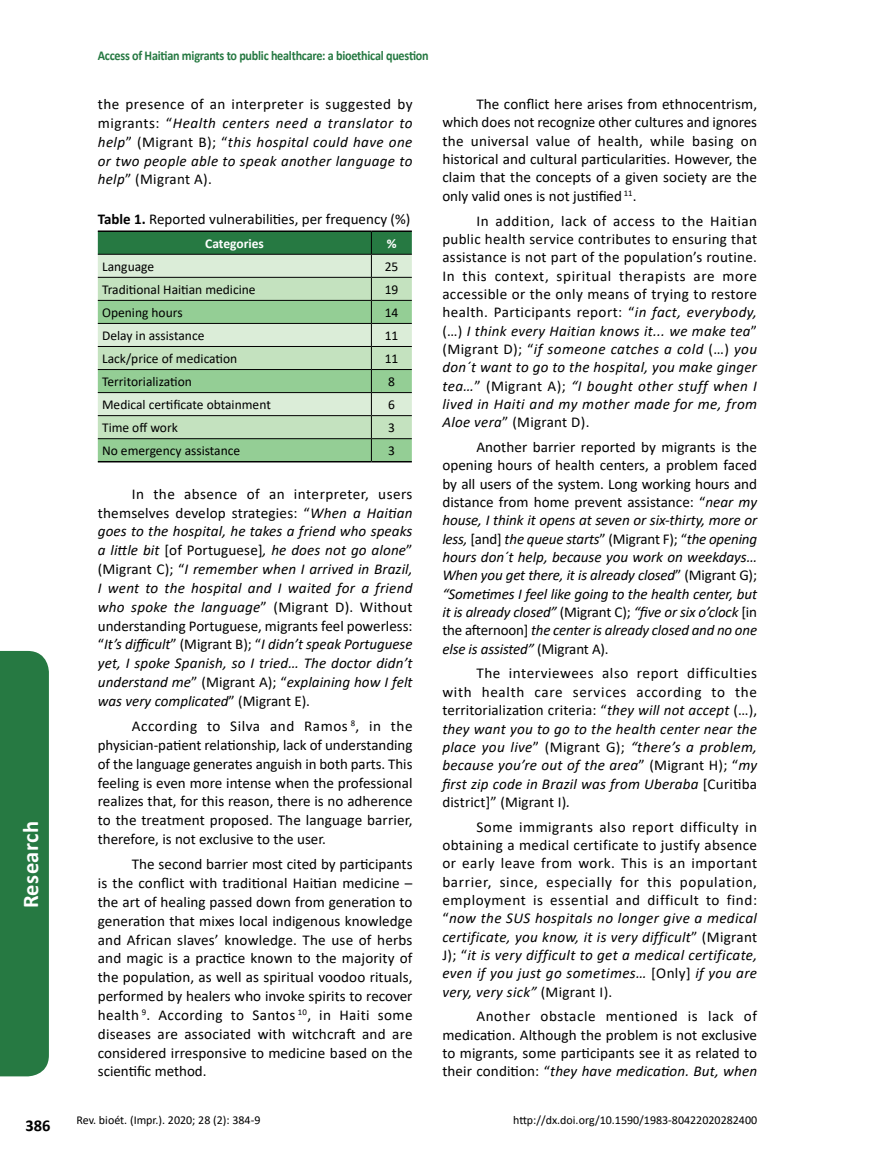
<style>
.page{position:relative;width:872px;height:1170px;background:#fff}
.page>*{position:absolute;margin:0;border:0;box-sizing:border-box;transform-origin:0 0}
.t1{font:700 22.5px "Calibri";letter-spacing:.02em;color:#fff}
.t2{font:700 16.5px "Calibri";color:#000}
.t3{font:15px/18.3px "Calibri";letter-spacing:.005em;color:#000;text-align:justify}
.t4{font:italic 15px/18.8px "Calibri";color:#000;text-align:justify}
.t5{font:13.5px "Calibri";color:#000}
.t6{font:700 13.5px "Calibri";letter-spacing:-.02em;color:#267942;scale:.9 1}
.t7{font:700 13.5px "Calibri";color:#fff}
.t8{font:12px "Calibri";color:#000}
.s1{font-style:normal}
.s2{font-weight:700}
.s3{font-style:italic}
</style>
<div class="page">
<svg style="left:98px;top:232px;width:314px;height:229px;background:#a5cba6"></svg>
<hr style="left:98px;top:230px;width:273px;height:2px;background:#000">
<hr style="left:371px;top:230px;width:41px;height:2px;background:#000">
<hr style="left:98px;top:461px;width:273px;height:1px;background:#000">
<hr style="left:371px;top:461px;width:41px;height:1px;background:#000">
<div style="left:0;top:651px;width:49px;height:425px;background:#267942"></div>
<h1 class="t1" style="left:15px;top:908px;width:89px;rotate:-90deg">Research</h1>
<p class="t6" style="left:98px;top:46px;width:369px">Access of Haitian migrants to public healthcare: a bioethical question</p>
<p class="t4" style="left:98px;top:94px;width:316px"><span class="s1">the presence of an interpreter is suggested by migrants: “</span>Health centers need a translator to help<span class="s1">” (Migrant B); “</span>this hospital could have one or two people able to speak another language to help<span class="s1">” (Migrant A).</span></p>
<p class="t3" style="left:98px;top:209px;width:314px"><span class="s2">Table 1.</span> Reported vulnerabilities, per frequency (%)</p>
<p class="t7" style="left:205px;top:234px;width:60px">Categories</p>
<p class="t7" style="left:387px;top:234px;width:11px">%</p>
<p class="t5" style="left:102px;top:257px;width:54px">Language</p>
<p class="t5" style="left:385px;top:257px;width:15px">25</p>
<p class="t5" style="left:102px;top:280px;width:155px">Traditional Haitian medicine</p>
<p class="t5" style="left:385px;top:280px;width:15px">19</p>
<p class="t5" style="left:102px;top:303px;width:82px">Opening hours</p>
<p class="t5" style="left:385px;top:303px;width:15px">14</p>
<p class="t5" style="left:102px;top:326px;width:104px">Delay in assistance</p>
<p class="t5" style="left:385px;top:326px;width:15px">11</p>
<p class="t5" style="left:102px;top:349px;width:137px">Lack/price of medication</p>
<p class="t5" style="left:385px;top:349px;width:15px">11</p>
<p class="t5" style="left:102px;top:372px;width:91px">Territorialization</p>
<p class="t5" style="left:388px;top:372px;width:8px">8</p>
<p class="t5" style="left:102px;top:395px;width:170px">Medical certificate obtainment</p>
<p class="t5" style="left:388px;top:395px;width:8px">6</p>
<p class="t5" style="left:102px;top:418px;width:77px">Time off work</p>
<p class="t5" style="left:388px;top:418px;width:8px">3</p>
<p class="t5" style="left:102px;top:441px;width:140px">No emergency assistance</p>
<p class="t5" style="left:388px;top:441px;width:8px">3</p>
<p class="t4" style="left:98px;top:483px;width:316px;text-indent:34px"><span class="s1">In the absence of an interpreter, users themselves develop strategies: “</span>When a Haitian goes to the hospital, he takes a friend who speaks a little bit <span class="s1">[of Portuguese]</span>, he does not go alone<span class="s1">” (Migrant C); “</span>I remember when I arrived in Brazil, I went to the hospital and I waited for a friend who spoke the language<span class="s1">” (Migrant D). Without understanding Portuguese, migrants feel powerless: “</span>It’s difficult<span class="s1">” (Migrant B); “</span>I didn’t speak Portuguese yet, I spoke Spanish, so I tried… The doctor didn’t understand me<span class="s1">” (Migrant A); “</span>explaining how I felt was very complicated<span class="s1">” (Migrant E).</span></p>
<p class="t3" style="left:98px;top:716px;width:316px;line-height:18.8px;text-indent:34px">According to Silva and Ramos <sup>8</sup>, in the physician-patient relationship, lack of understanding of the language generates anguish in both parts. This feeling is even more intense when the professional realizes that, for this reason, there is no adherence to the treatment proposed. The language barrier, therefore, is not exclusive to the user.</p>
<p class="t3" style="left:98px;top:854px;width:316px;line-height:18.8px;text-indent:34px">The second barrier most cited by participants is the conflict with traditional Haitian medicine – the art of healing passed down from generation to generation that mixes local indigenous knowledge and African slaves’ knowledge. The use of herbs and magic is a practice known to the majority of the population, as well as spiritual voodoo rituals, performed by healers who invoke spirits to recover health <sup>9</sup>. According to Santos <sup>10</sup>, in Haiti some diseases are associated with witchcraft and are considered irresponsive to medicine based on the scientific method.</p>
<p class="t2" style="left:26px;top:1113px;width:27px">386</p>
<p class="t8" style="left:77px;top:1111px;width:185px">Rev. bioét. (Impr.). 2020; 28 (2): 384-9</p>
<p class="t3" style="left:442px;top:95px;width:316px;text-indent:34px">The conflict here arises from ethnocentrism, which does not recognize other cultures and ignores the universal value of health, while basing on historical and cultural particularities. However, the claim that the concepts of a given society are the only valid ones is not justified <sup>11</sup>.</p>
<p class="t3" style="left:442px;top:211px;width:316px;text-indent:34px">In addition, lack of access to the Haitian public health service contributes to ensuring that assistance is not part of the population’s routine.<br>In this context, spiritual therapists are more accessible or the only means of trying to restore health. Participants report: “<span class="s3">in fact, everybody, </span>(…) <span class="s3">I think every Haitian knows it... we make tea</span>” (Migrant D); “<span class="s3">if someone catches a cold</span> (…) <span class="s3">you don´t want to go to the hospital, you make ginger tea…</span>” (Migrant A); <span class="s3">“I bought other stuff when I lived in Haiti and my mother made for me, from Aloe vera</span>” (Migrant D).</p>
<p class="t4" style="left:442px;top:437px;width:316px;line-height:18.3px;text-indent:34px"><span class="s1">Another barrier reported by migrants is the opening hours of health centers, a problem faced by all users of the system. Long working hours and distance from home prevent assistance: “</span>near my house, I think it opens at seven or six-thirty, more or less, <span class="s1">[and]</span> the queue starts<span class="s1">” (Migrant F); “</span>the opening hours don´t help, because you work on weekdays… When you get there, it is already closed<span class="s1">” (Migrant G); </span>“Sometimes I feel like going to the health center, but it is already closed” <span class="s1">(Migrant C);</span> “five or six o’clock <span class="s1">[in the afternoon]</span> the center is already closed and no one else is assisted” <span class="s1">(Migrant A).</span></p>
<p class="t3" style="left:442px;top:664px;width:316px;text-indent:34px">The interviewees also report difficulties with health care services according to the territorialization criteria: “<span class="s3">they will not accept</span> (…), <span class="s3">they want you to go to the health center near the place you live</span>” (Migrant G); <span class="s3">“there’s a problem, because you’re out of the area</span>” (Migrant H); “<span class="s3">my first zip code in Brazil was from Uberaba</span> [Curitiba district]” (Migrant I)<span class="s3">.</span></p>
<p class="t3" style="left:442px;top:817px;width:316px;text-indent:34px">Some immigrants also report difficulty in obtaining a medical certificate to justify absence or early leave from work. This is an important barrier, since, especially for this population, employment is essential and difficult to find: “<span class="s3">now the SUS hospitals no longer give a medical certificate, you know, it is very difficult</span>” (Migrant J); “<span class="s3">it is very difficult to get a medical certificate, even if you just go sometimes…</span> [Only] <span class="s3">if you are very, very sick”</span> (Migrant I).</p>
<p class="t3" style="left:442px;top:1006px;width:316px;text-indent:34px">Another obstacle mentioned is lack of medication. Although the problem is not exclusive to migrants, some participants see it as related to their condition: “<span class="s3">they have medication. But, when</span></p>
<p class="t8" style="left:513px;top:1111px;width:245px">http://dx.doi.org/10.1590/1983-80422020282400</p>
</div>
